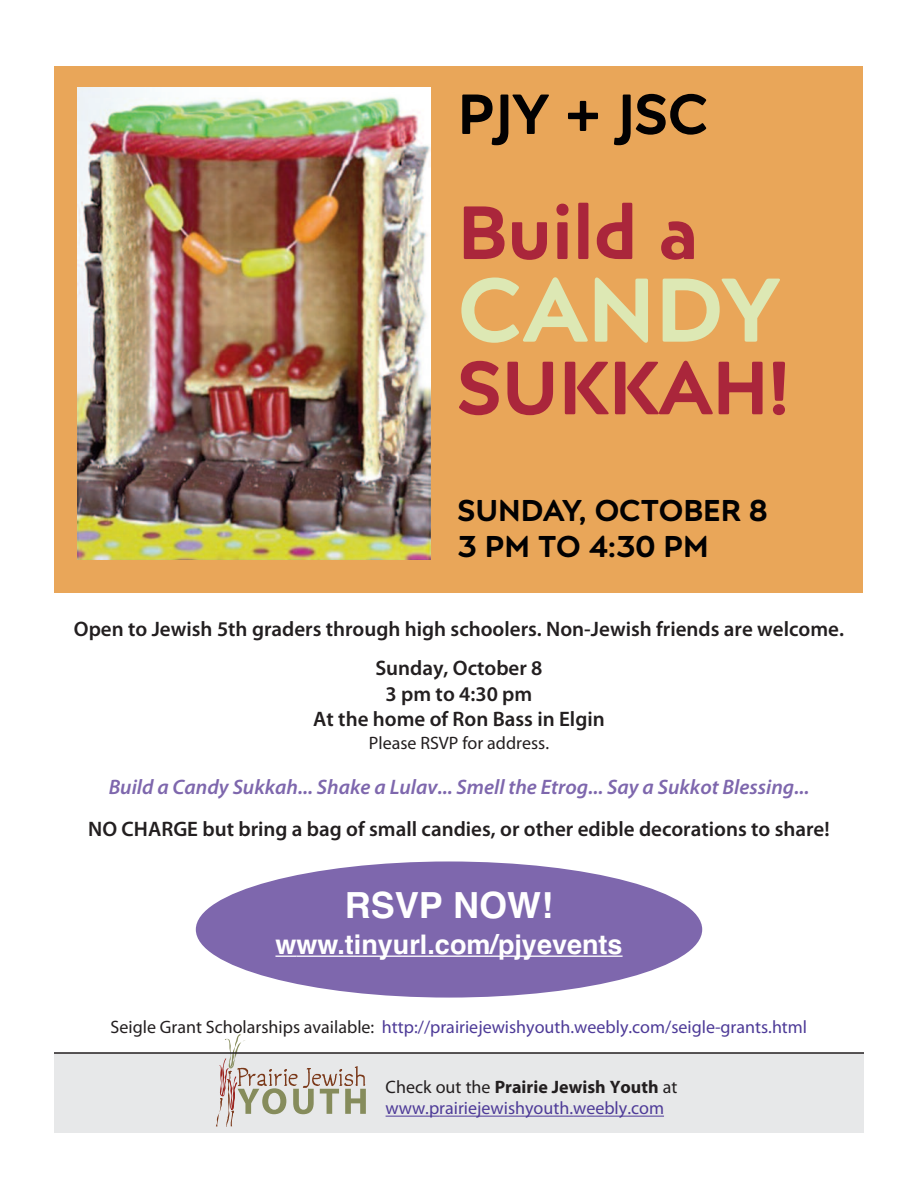
<style>
.page{position:relative;width:918px;height:1188px;background:#fff}
.page>*{position:absolute;margin:0;border:0;box-sizing:border-box;transform-origin:0 0}
.t1{font:600 90.15px "Posterama 1927";color:#dde8b4}
.t2{font:600 75.15px "Posterama 1927";color:#aa263b}
.t3{font:600 75.15px "Posterama Text";color:#aa263b}
.t4{font:600 56.4px "Posterama 1927";color:#020102}
.t5{font:700 36px "Helvetica";color:#fff}
.t6{font:600 30px/36px "Posterama 1927";color:#020102}
.t7{font:700 27px "Helvetica";color:#fff}
.t8{font:600 21px/39.6px "Myriad Pro";color:#231f20;text-align:center}
.t9{font:italic 600 21px "Myriad Pro";color:#7e67ad}
.t10{font:18px/21.6px "Myriad Pro";color:#4e3b98}
.t11{font:18px "Myriad Pro";color:#231f20}
.s1{color:#231f20}
.s2{font-weight:700;color:#231f20}
</style>
<div class="page">
<div style="left:54px;top:1053px;width:810px;height:80px;background:#e7e8e9"></div>
<div style="left:54px;top:67px;width:809px;height:525px;background:#e9a659"></div>
<img style="left:78px;top:88px;width:353px;height:471px">
<svg style="left:216px;top:1034px;width:150px;height:93px"></svg>
<hr style="left:386px;top:1116px;width:43px;height:1px;background:#4e3b98">
<hr style="left:439px;top:1116px;width:134px;height:1px;background:#4e3b98">
<svg style="left:573px;top:1116px;width:13px;height:1px"></svg>
<hr style="left:586px;top:1116px;width:78px;height:1px;background:#4e3b98">
<hr style="left:54px;top:1052px;width:810px;height:2px;background:#231f20">
<div style="left:196px;top:861px;width:506px;height:137px;background:#7e67ad;border-radius:50%"></div>
<svg style="left:275px;top:956px;width:21px;height:1px"></svg>
<hr style="left:296px;top:956px;width:49px;height:1px;background:#fff">
<hr style="left:354px;top:956px;width:269px;height:1px;background:#fff">
<h3 class="t4" style="left:458px;top:82px;width:251px">PJY + JSC</h3>
<h2 class="t3" style="left:458px;top:189px;width:243px">Build a</h2>
<h1 class="t1" style="left:458px;top:258px;width:324px">CANDY</h1>
<h2 class="t2" style="left:458px;top:344px;width:333px">SUKKAH!</h2>
<h3 class="t6" style="left:458px;top:492px;width:312px">SUNDAY, OCTOBER 8<br>3 PM TO 4:30 PM</h3>
<p class="t8" style="left:74px;top:611px;width:772px">Open to Jewish 5th graders through high schoolers. Non-Jewish friends are welcome.<br>Sunday, October 8</p>
<p class="t8" style="left:313px;top:683px;width:293px;line-height:25.2px">3 pm to 4:30 pm<br>At the home of Ron Bass in Elgin</p>
<p class="t11" style="left:369px;top:736px;width:182px">Please RSVP for address.</p>
<p class="t9" style="left:109px;top:779px;width:702px">Build a Candy Sukkah... Shake a Lulav... Smell the Etrog... Say a Sukkot Blessing...</p>
<p class="t8" style="left:88px;top:810px;width:743px">NO CHARGE but bring a bag of small candies, or other edible decorations to share!</p>
<h3 class="t5" style="left:345px;top:884px;width:210px">RSVP NOW!</h3>
<p class="t7" style="left:275px;top:929px;width:349px">www.tinyurl.com/pjyevents</p>
<p class="t10" style="left:111px;top:1018px;width:698px"><span class="s1">Seigle Grant Scholarships available:</span> http://prairiejewishyouth.weebly.com/seigle-grants.html</p>
<p class="t10" style="left:386px;top:1077px;width:293px"><span class="s1">Check out the</span> <span class="s2">Prairie Jewish Youth</span> <span class="s1">at </span>www.prairiejewishyouth.weebly.com</p>
</div>
